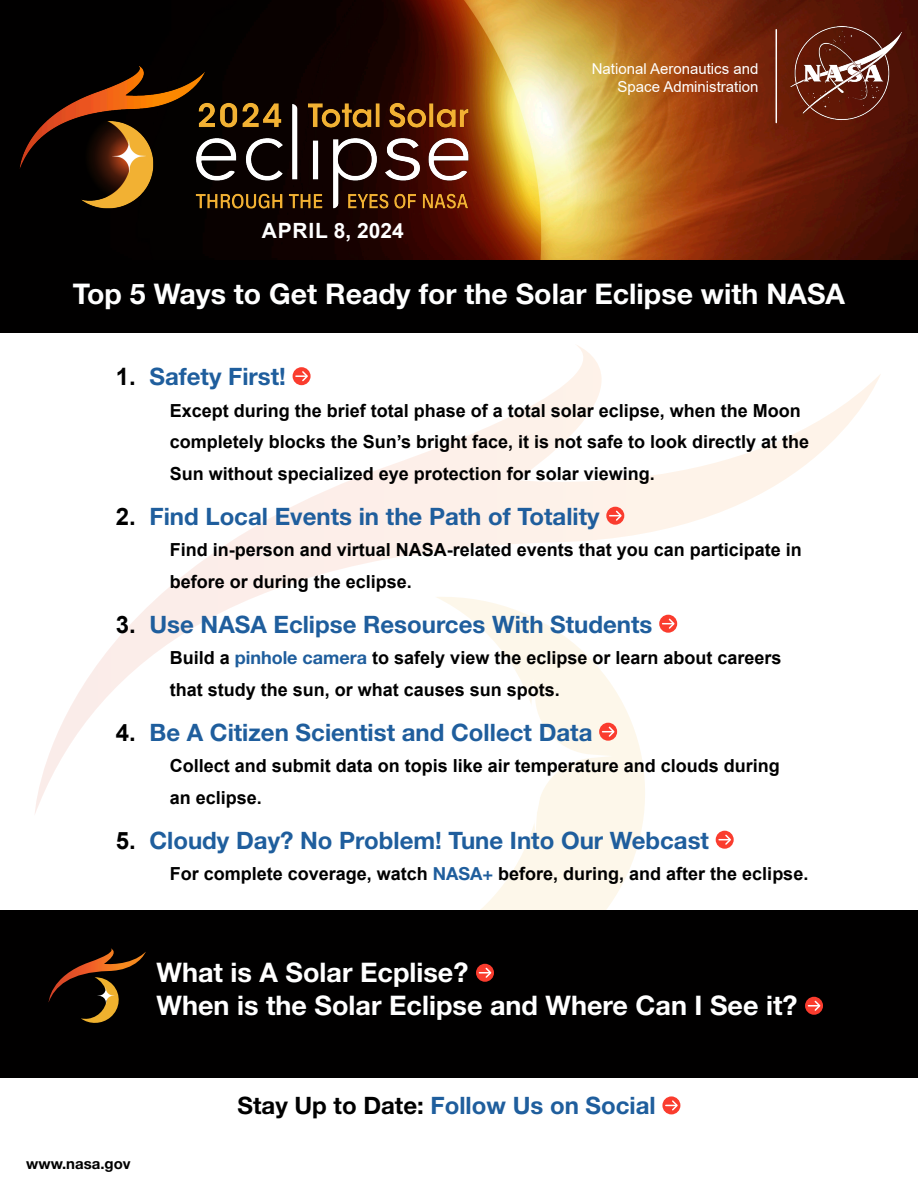
<style>
.page{position:relative;width:918px;height:1188px;background:#fff}
.page>*{position:absolute;margin:0;border:0;box-sizing:border-box;transform-origin:0 0}
.Display{font:700 28.5px "Helvetica Neue LT Std";color:#fff}
.Display-2{font:700 27px "Helvetica Neue LT Std";color:#fff}
.Body{font:700 24px "Helvetica Neue LT Std";color:#1f5e9d}
.t1{font:700 24px "Arial";color:#000}
.Display-3{font:700 21px "Arial";letter-spacing:.035em;color:#fff}
.t2{font:700 18px/31.5px "Arial";color:#000}
.Body-2{font:15px/18px "Arial";color:#fff;text-align:right}
.t3{font:700 15px "Helvetica Neue LT Std";color:#000}
.s1{font-family:"Arial";color:#000}
.s2{font-family:"Helvetica Neue LT Std";color:#1f5e9d}
.s3{color:#000}
</style>
<div class="page">
<div style="left:0;top:244px;width:918px;height:89px;background:#010000"></div>
<svg style="left:315px;top:816px;width:354px;height:95px"></svg>
<svg style="left:35px;top:345px;width:846px;height:471px"></svg>
<div style="left:0;top:911px;width:918px;height:168px;background:#010000"></div>
<img style="left:0;top:0;width:918px;height:259px">
<img style="left:0;top:67px;width:575px;height:151px">
<img style="left:791px;top:26px;width:110px;height:94px">
<svg style="left:476px;top:964px;width:18px;height:18px"></svg>
<svg style="left:479px;top:966px;width:14px;height:13px"></svg>
<svg style="left:805px;top:997px;width:18px;height:18px"></svg>
<svg style="left:808px;top:999px;width:14px;height:13px"></svg>
<hr style="left:776px;top:30px;width:1px;height:93px;background:#fff">
<svg style="left:662px;top:1096px;width:18px;height:18px"></svg>
<svg style="left:666px;top:1099px;width:13px;height:13px"></svg>
<svg style="left:49px;top:948px;width:97px;height:75px"></svg>
<svg style="left:293px;top:367px;width:18px;height:18px"></svg>
<svg style="left:296px;top:370px;width:13px;height:13px"></svg>
<svg style="left:606px;top:507px;width:18px;height:18px"></svg>
<svg style="left:610px;top:509px;width:13px;height:13px"></svg>
<svg style="left:659px;top:615px;width:18px;height:18px"></svg>
<svg style="left:663px;top:617px;width:13px;height:13px"></svg>
<svg style="left:456px;top:679px;width:160px;height:156px"></svg>
<svg style="left:716px;top:831px;width:18px;height:18px"></svg>
<svg style="left:719px;top:833px;width:13px;height:13px"></svg>
<p class="Display-3" style="left:262px;top:215px;width:143px">APRIL 8, 2024</p>
<p class="Body-2" style="left:592px;top:60px;width:168px">National Aeronautics and<br>Space Administration</p>
<p class="Display" style="left:73px;top:276px;width:774px">Top 5 Ways to Get Ready for the Solar Eclipse with NASA</p>
<p class="t1" style="left:116px;top:360px;width:22px">1.</p>
<p class="Body" style="left:149px;top:362px;width:138px">Safety First!</p>
<p class="t2" style="left:170px;top:395px;width:641px">Except during the brief total phase of a total solar eclipse, when the Moon completely blocks the Sun’s bright face, it is not safe to look directly at the<br>Sun without specialized eye protection for solar viewing.</p>
<p class="Body" style="left:116px;top:501px;width:485px"><span class="s1">2.</span> Find Local Events in the Path of Totality</p>
<p class="t2" style="left:170px;top:534px;width:634px">Find in-person and virtual NASA-related events that you can participate in before or during the eclipse.</p>
<p class="Body" style="left:116px;top:609px;width:538px"><span class="s1">3.</span> Use NASA Eclipse Resources With Students</p>
<p class="t2" style="left:170px;top:642px;width:613px">Build a <span class="s2">pinhole camera</span> to safely view the eclipse or learn about careers that study the sun, or what causes sun spots.</p>
<p class="Body" style="left:116px;top:717px;width:478px"><span class="s1">4.</span> Be A Citizen Scientist and Collect Data</p>
<p class="t2" style="left:170px;top:750px;width:612px">Collect and submit data on topis like air temperature and clouds during an eclipse.</p>
<p class="Body" style="left:116px;top:825px;width:595px"><span class="s1">5.</span> Cloudy Day? No Problem! Tune Into Our Webcast</p>
<p class="t2" style="left:170px;top:858px;width:640px">For complete coverage, watch <span class="s2">NASA+</span> before, during, and after the eclipse.</p>
<p class="Display-2" style="left:157px;top:955px;width:313px">What is A Solar Ecplise?</p>
<p class="Display-2" style="left:157px;top:988px;width:642px">When is the Solar Eclipse and Where Can I See it?</p>
<p class="t3" style="left:26px;top:1154px;width:106px">www.nasa.gov</p>
<p class="Body" style="left:238px;top:1091px;width:420px"><span class="s3">Stay Up to Date:</span> Follow Us on Social</p>
</div>
